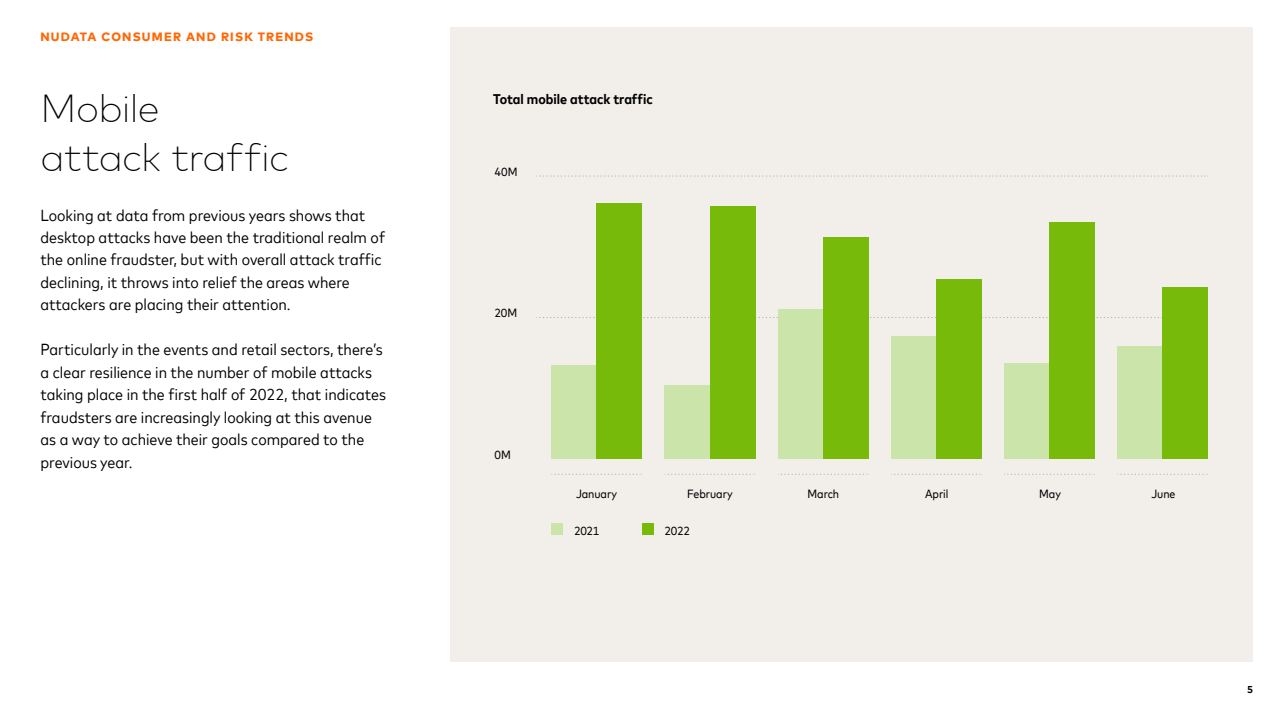
<style>
.page{position:relative;width:1280px;height:720px;background:#fff}
.page>*{position:absolute;margin:0;border:0;box-sizing:border-box;transform-origin:0 0}
.t1{font:200 39px/49.5px "Mark Offc For MC";letter-spacing:-.015em;color:#000}
.t2{font:16px/22.5px "Mark For MC Nrw";color:#000}
.t3{font:700 14px "Mark For MC Nrw";color:#000}
.t4{font:800 12px "Mark Offc For MC";letter-spacing:.1em;color:#ff6705}
.t5{font:11.9px "Mark For MC Nrw";letter-spacing:-.005em;color:#000}
.t6{font:700 10px "Mark Offc For MC";color:#000}
</style>
<div class="page">
<div style="left:450px;top:27px;width:803px;height:635px;background:#f2efeb"></div>
<svg style="left:536px;top:317px;width:627px;height:1px"></svg>
<svg style="left:554px;top:474px;width:88px;height:1px"></svg>
<svg style="left:665px;top:474px;width:91px;height:1px"></svg>
<svg style="left:778px;top:474px;width:91px;height:1px"></svg>
<svg style="left:891px;top:474px;width:91px;height:1px"></svg>
<svg style="left:1004px;top:474px;width:91px;height:1px"></svg>
<svg style="left:1120px;top:474px;width:88px;height:1px"></svg>
<svg style="left:536px;top:176px;width:672px;height:1px"></svg>
<div style="left:552px;top:366px;width:45px;height:93px;background:#cae4aa"></div>
<div style="left:597px;top:203px;width:45px;height:256px;background:#77ba0a"></div>
<div style="left:665px;top:386px;width:45px;height:73px;background:#cae4aa"></div>
<div style="left:710px;top:207px;width:45px;height:252px;background:#77ba0a"></div>
<div style="left:778px;top:309px;width:45px;height:150px;background:#cae4aa"></div>
<div style="left:823px;top:237px;width:46px;height:222px;background:#77ba0a"></div>
<div style="left:891px;top:336px;width:45px;height:123px;background:#cae4aa"></div>
<div style="left:936px;top:279px;width:46px;height:180px;background:#77ba0a"></div>
<div style="left:1004px;top:364px;width:46px;height:95px;background:#cae4aa"></div>
<div style="left:1050px;top:223px;width:45px;height:236px;background:#77ba0a"></div>
<div style="left:1118px;top:346px;width:45px;height:113px;background:#cae4aa"></div>
<div style="left:1163px;top:288px;width:45px;height:171px;background:#77ba0a"></div>
<div style="left:552px;top:524px;width:11px;height:11px;background:#cae4aa"></div>
<div style="left:642px;top:524px;width:11px;height:11px;background:#77ba0a"></div>
<p class="t4" style="left:40px;top:27px;width:274px">NUDATA CONSUMER AND RISK TRENDS</p>
<h1 class="t1" style="left:40px;top:80px;width:250px">Mobile attack traffic</h1>
<p class="t2" style="left:40px;top:202px;width:346px">Looking at data from previous years shows that desktop attacks have been the traditional realm of the online fraudster, but with overall attack traffic declining, it throws into relief the areas where attackers are placing their attention.</p>
<p class="t2" style="left:40px;top:337px;width:347px">Particularly in the events and retail sectors, there’s a clear resilience in the number of mobile attacks taking place in the first half of 2022, that indicates fraudsters are increasingly looking at this avenue as a way to achieve their goals compared to the previous year.</p>
<p class="t3" style="left:493px;top:88px;width:161px">Total mobile attack traffic</p>
<p class="t5" style="left:494px;top:163px;width:25px">40M</p>
<p class="t5" style="left:494px;top:304px;width:24px">20M</p>
<p class="t5" style="left:494px;top:446px;width:18px">0M</p>
<p class="t5" style="left:576px;top:485px;width:43px">January</p>
<p class="t5" style="left:687px;top:485px;width:47px">February</p>
<p class="t5" style="left:808px;top:485px;width:33px">March</p>
<p class="t5" style="left:925px;top:485px;width:25px">April</p>
<p class="t5" style="left:1039px;top:485px;width:23px">May</p>
<p class="t5" style="left:1151px;top:485px;width:26px">June</p>
<p class="t5" style="left:574px;top:522px;width:27px">2021</p>
<p class="t5" style="left:665px;top:522px;width:27px">2022</p>
<p class="t6" style="left:1247px;top:682px;width:7px">5</p>
</div>
